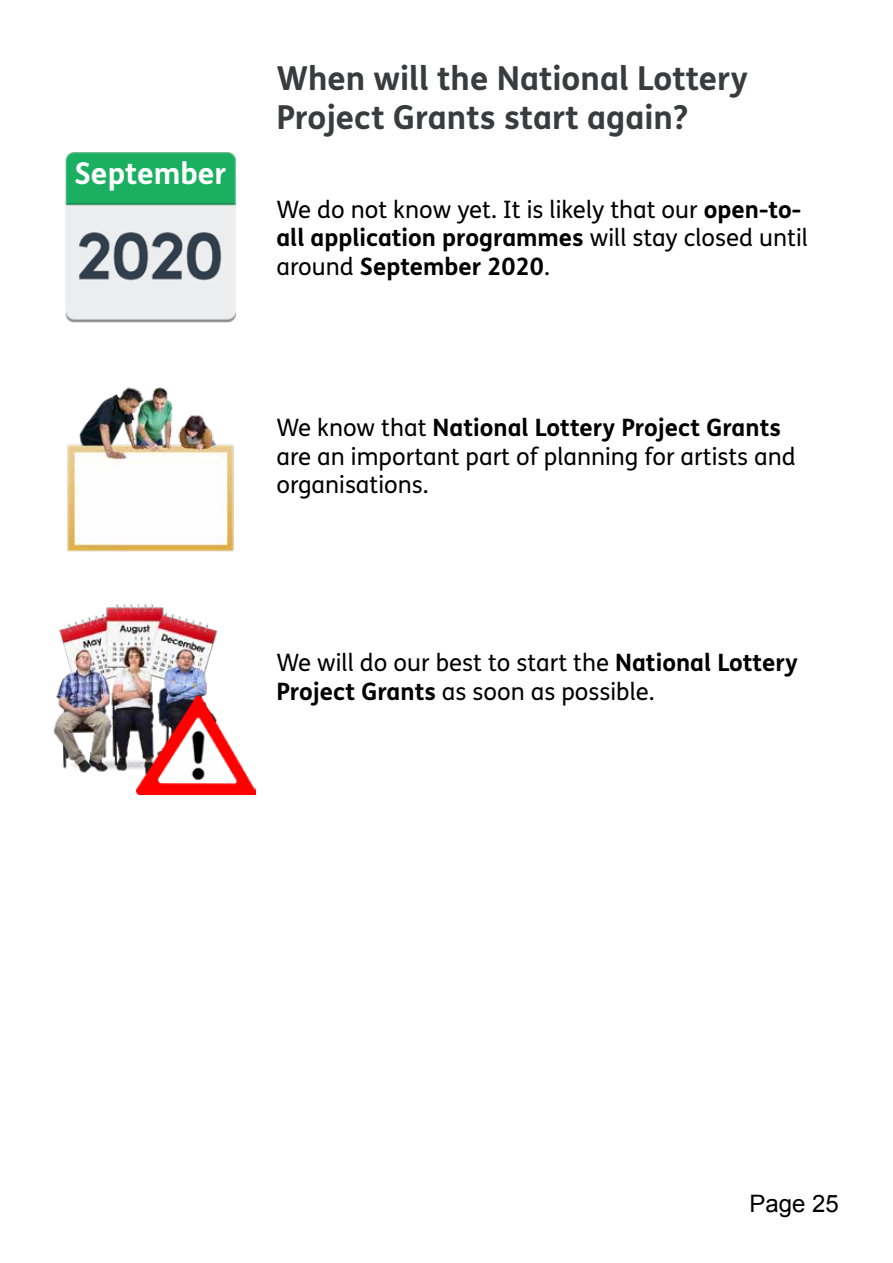
<style>
.page{position:relative;width:893px;height:1263px;background:#fff}
.page>*{position:absolute;margin:0;border:0;box-sizing:border-box;transform-origin:0 0}
.t1{font:700 33px/39.6px "FS Me Pro";color:#3a3b3c}
.t2{font:700 30px "FS Me Pro";color:#fefefe}
.t3{font:24px/28.8px "FS Me Pro";color:#000}
.t4{font:24px "Arial";color:#000}
.s1{font-weight:700}
</style>
<div class="page">
<img style="left:67px;top:387px;width:167px;height:165px">
<img style="left:65px;top:152px;width:171px;height:171px">
<img style="left:53px;top:604px;width:165px;height:169px">
<img style="left:136px;top:696px;width:119px;height:99px">
<p class="t2" style="left:74px;top:150px;width:153px">September</p>
<p class="t1" style="left:276px;top:56px;width:473px">When will the National Lottery<br>Project Grants start again?</p>
<p class="t3" style="left:276px;top:194px;width:533px">We do not know yet. It is likely that our <span class="s1">open-to&shy;all application programmes</span> will stay closed until around <span class="s1">September 2020</span>.</p>
<p class="t3" style="left:276px;top:412px;width:521px">We know that <span class="s1">National Lottery Project Grants </span>are an important part of planning for artists and organisations.</p>
<p class="t3" style="left:276px;top:648px;width:523px">We will do our best to start the <span class="s1">National Lottery<br>Project Grants</span> as soon as possible.</p>
<p class="t4" style="left:749px;top:1188px;width:91px">Page 25</p>
</div>
